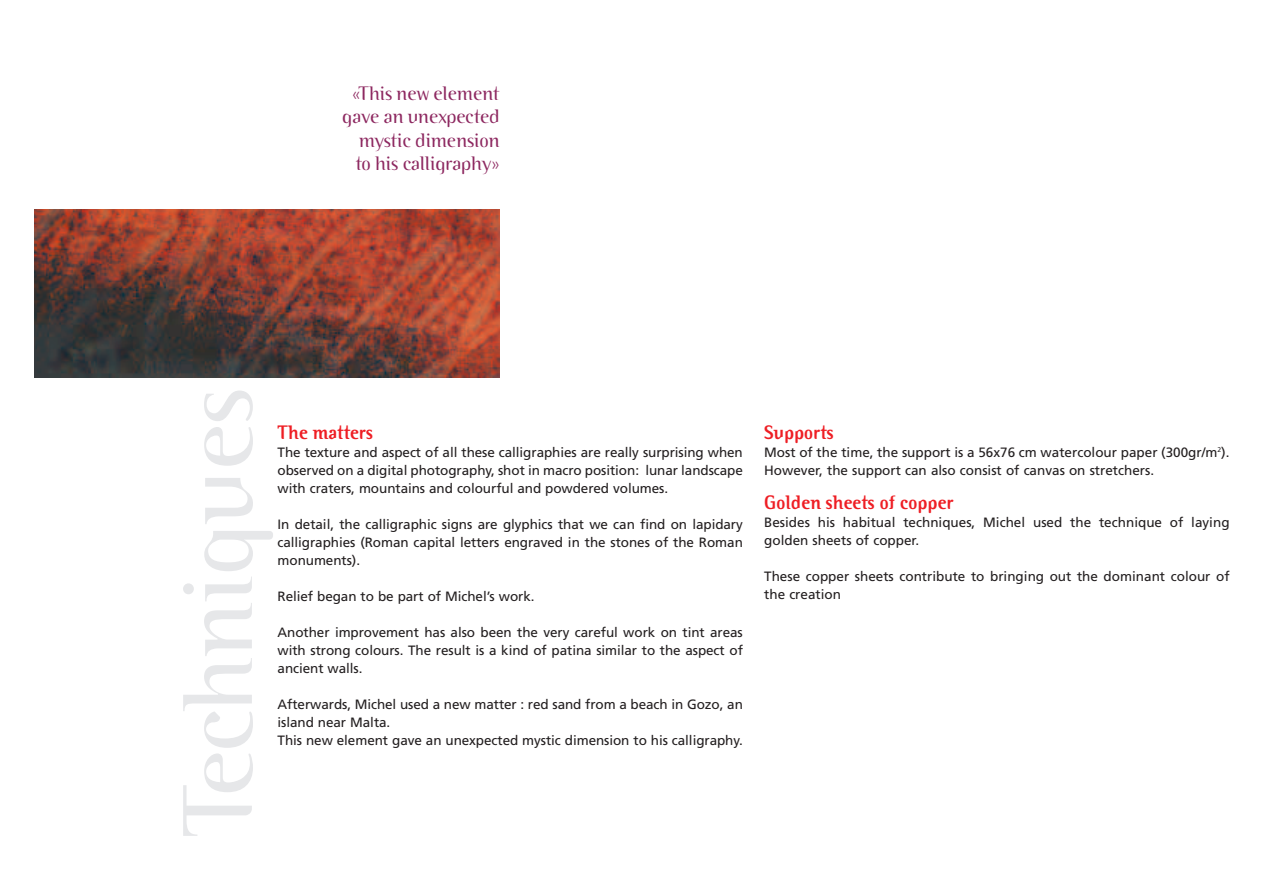
<style>
.page{position:relative;width:1262px;height:893px;background:#fff}
.page>*{position:absolute;margin:0;border:0;box-sizing:border-box;transform-origin:0 0}
.t1{font:300 99px "Binary ITC";color:#e6e7e9}
.t2{font:300 19.5px/23.4px "Binary ITC";color:#8d2860;text-align:right}
.t3{font:700 19.5px "Binary ITC";letter-spacing:-.02em;color:#ee1e24}
.t4{font:13.5px/18px "Frutiger";letter-spacing:-.005em;color:#231f20}
</style>
<div class="page">
<img style="left:34px;top:210px;width:465px;height:167px">
<h2 class="t2" style="left:342px;top:83px;width:159px">«This new element gave an unexpected mystic dimension to his calligraphy»</h2>
<h1 class="t1" style="left:181px;top:837px;width:451px;rotate:-90deg">Techniques</h1>
<h2 class="t3" style="left:277px;top:425px;width:97px">The matters</h2>
<p class="t4" style="left:277px;top:444px;width:467px;text-align:justify">The texture and aspect of all these calligraphies are really surprising when observed on a digital photography, shot in macro position: lunar landscape with craters, mountains and colourful and powdered volumes.</p>
<p class="t4" style="left:277px;top:516px;width:467px;text-align:justify">In detail, the calligraphic signs are glyphics that we can find on lapidary calligraphies (Roman capital letters engraved in the stones of the Roman monuments).</p>
<p class="t4" style="left:277px;top:588px;width:258px">Relief began to be part of Michel’s work.</p>
<p class="t4" style="left:277px;top:624px;width:467px;text-align:justify">Another improvement has also been the very careful work on tint areas with strong colours. The result is a kind of patina similar to the aspect of ancient walls.</p>
<p class="t4" style="left:277px;top:696px;width:467px">Afterwards, Michel used a new matter : red sand from a beach in Gozo, an island near Malta.<br>This new element gave an unexpected mystic dimension to his calligraphy.</p>
<h2 class="t3" style="left:764px;top:425px;width:71px">Supports</h2>
<p class="t4" style="left:764px;top:444px;width:467px">Most of the time, the support is a 56x76 cm watercolour paper (300gr/m<sup>2</sup>).<br>However, the support can also consist of canvas on stretchers.</p>
<h2 class="t3" style="left:764px;top:495px;width:191px">Golden sheets of copper</h2>
<p class="t4" style="left:764px;top:514px;width:467px">Besides his habitual techniques, Michel used the technique of laying golden sheets of copper.</p>
<p class="t4" style="left:764px;top:568px;width:467px">These copper sheets contribute to bringing out the dominant colour of the creation</p>
</div>
